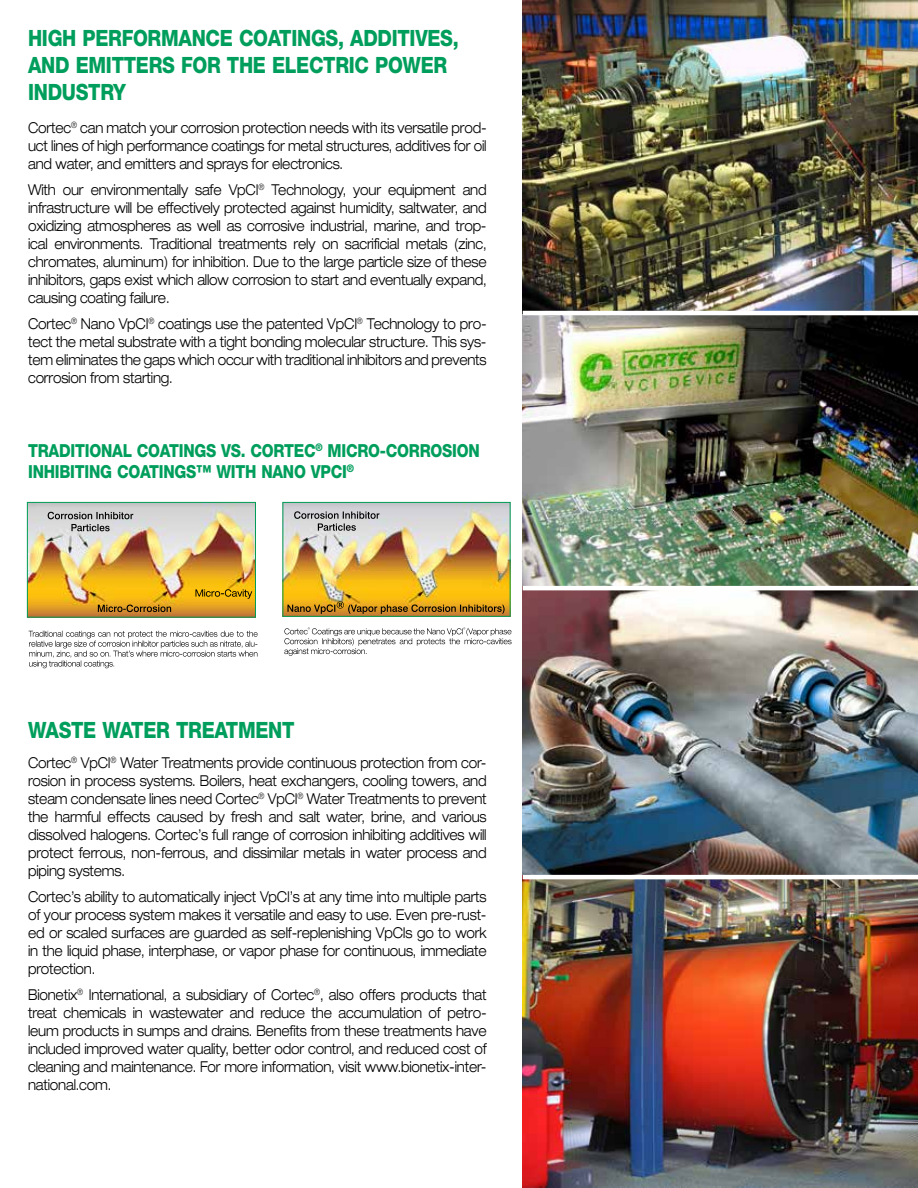
<style>
.page{position:relative;width:918px;height:1188px;background:#fff}
.page>*{position:absolute;margin:0;border:0;box-sizing:border-box;transform-origin:0 0}
.t1{font:800 22.5px/27px "Helvetica Neue";letter-spacing:-.015em;color:#009e5c;scale:.85 1}
.t2{font:800 18px/21.6px "Helvetica Neue";letter-spacing:-.015em;color:#009e5c;scale:.85 1}
.t3{font:300 expanded 15px/18px "Helvetica Neue";letter-spacing:-.015em;color:#000;text-align:justify;scale:.85 1}
</style>
<div class="page">
<svg style="left:284px;top:627px;width:228px;height:29px"></svg>
<img style="left:285px;top:504px;width:224px;height:111px">
<div style="left:283px;top:502px;width:228px;height:115px;border:1px solid #009d57"></div>
<svg style="left:294px;top:511px;width:85px;height:20px;background:#afafb1"></svg>
<svg style="left:287px;top:601px;width:218px;height:13px;background:#b57f1c"></svg>
<img style="left:29px;top:504px;width:225px;height:112px">
<div style="left:27px;top:502px;width:229px;height:116px;border:1px solid #009d57"></div>
<svg style="left:48px;top:512px;width:85px;height:19px;background:#adaeae"></svg>
<svg style="left:98px;top:605px;width:73px;height:7px"></svg>
<svg style="left:29px;top:631px;width:229px;height:37px"></svg>
<img style="left:523px;top:590px;width:395px;height:598px">
<img style="left:523px;top:315px;width:395px;height:271px">
<hr style="left:523px;top:875px;width:395px;height:4px;background:#fff">
<svg style="left:195px;top:589px;width:57px;height:10px"></svg>
<img style="left:523px;top:0;width:395px;height:311px">
<h1 class="t1" style="left:28px;top:24px;width:508px">HIGH PERFORMANCE COATINGS, ADDITIVES,<br>AND EMITTERS FOR THE ELECTRIC POWER<br>INDUSTRY</h1>
<p class="t3" style="left:28px;top:118px;width:541px">Cortec<sup>®</sup> can match your corrosion protection needs with its versatile prod&shy;uct lines of high performance coatings for metal structures, additives for oil and water, and emitters and sprays for electronics.</p>
<p class="t3" style="left:28px;top:181px;width:541px">With our environmentally safe VpCI<sup>®</sup> Technology, your equipment and infrastructure will be effectively protected against humidity, saltwater, and oxidizing atmospheres as well as corrosive industrial, marine, and trop&shy;ical environments. Traditional treatments rely on sacrificial metals (zinc, chromates, aluminum) for inhibition. Due to the large particle size of these inhibitors, gaps exist which allow corrosion to start and eventually expand, causing coating failure.</p>
<p class="t3" style="left:28px;top:315px;width:541px">Cortec<sup>®</sup> Nano VpCI<sup>®</sup> coatings use the patented VpCI<sup>®</sup> Technology to pro&shy;tect the metal substrate with a tight bonding molecular structure. This sys&shy;tem eliminates the gaps which occur with traditional inhibitors and prevents corrosion from starting.</p>
<p class="t2" style="left:28px;top:439px;width:533px">TRADITIONAL COATINGS VS. CORTEC<sup>®</sup> MICRO-CORROSION<br>INHIBITING COATINGS™ WITH NANO VPCI<sup>®</sup></p>
<h1 class="t1" style="left:28px;top:716px;width:315px">WASTE WATER TREATMENT</h1>
<p class="t3" style="left:28px;top:753px;width:541px">Cortec<sup>®</sup> VpCI<sup>®</sup> Water Treatments provide continuous protection from cor&shy;rosion in process systems. Boilers, heat exchangers, cooling towers, and steam condensate lines need Cortec<sup>®</sup> VpCI<sup>®</sup> Water Treatments to prevent the harmful effects caused by fresh and salt water, brine, and various dissolved halogens. Cortec’s full range of corrosion inhibiting additives will protect ferrous, non-ferrous, and dissimilar metals in water process and piping systems.</p>
<p class="t3" style="left:28px;top:888px;width:541px">Cortec’s ability to automatically inject VpCI’s at any time into multiple parts of your process system makes it versatile and easy to use. Even pre-rust&shy;ed or scaled surfaces are guarded as self-replenishing VpCIs go to work in the liquid phase, interphase, or vapor phase for continuous, immediate protection.</p>
<p class="t3" style="left:28px;top:986px;width:541px">Bionetix<sup>®</sup> International, a subsidiary of Cortec<sup>®</sup>, also offers products that treat chemicals in wastewater and reduce the accumulation of petro&shy;leum products in sumps and drains. Benefits from these treatments have included improved water quality, better odor control, and reduced cost of cleaning and maintenance. For more information, visit www.bionetix-inter&shy;national.com.</p>
</div>
